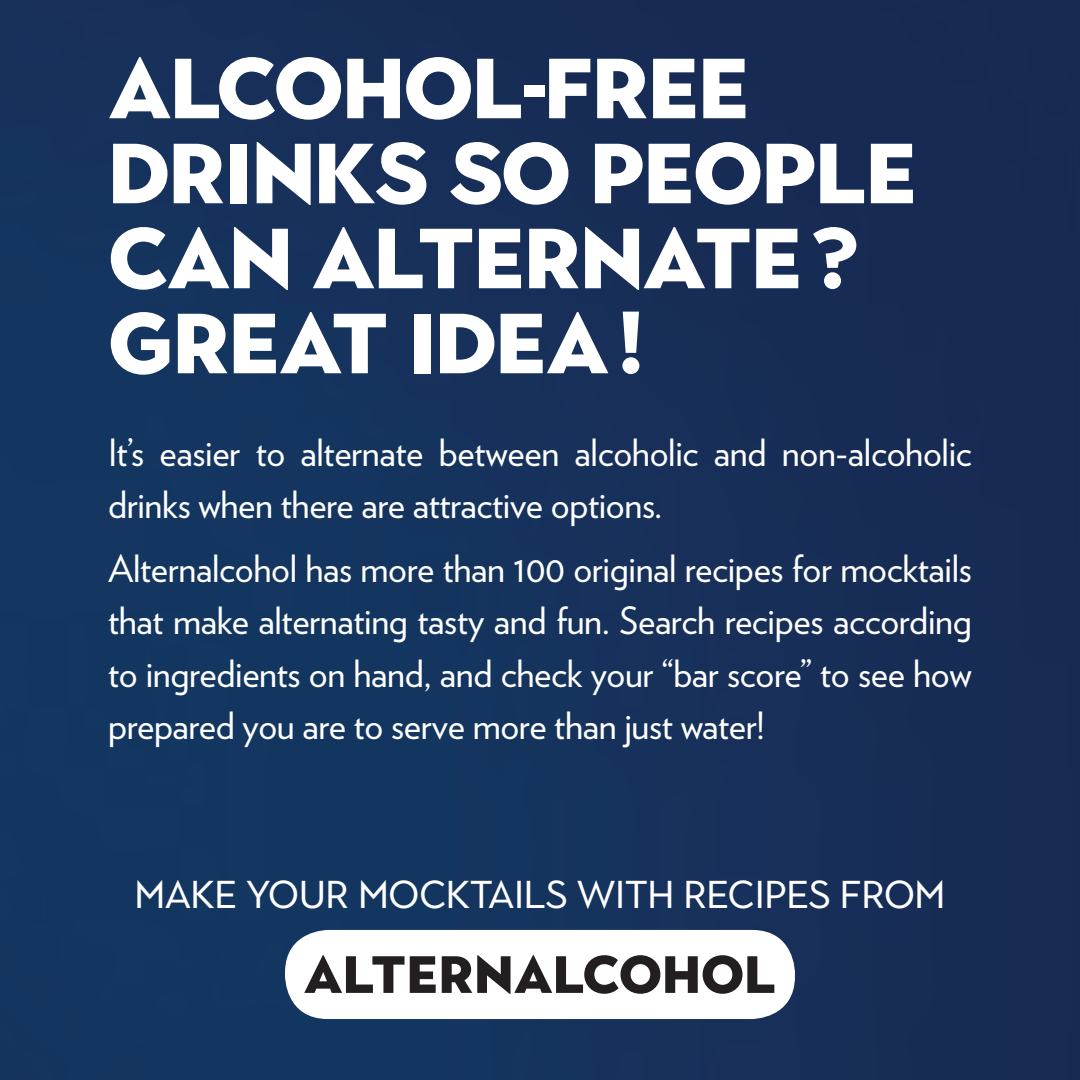
<style>
.page{position:relative;width:1080px;height:1080px;background:#17315b}
.page>*{position:absolute;margin:0;border:0;box-sizing:border-box;transform-origin:0 0}
.t1{font:900 85px/85px "Town 10 Display";letter-spacing:-.01em;color:#fff}
.t2{font:900 52.25px "Town 10 Display";letter-spacing:.01em;color:#231f20}
.t3{font:38.75px "Town 10 Display";color:#fff}
.t4{font:37.5px/52.5px "Verlag";letter-spacing:-.01em;color:#fff}
</style>
<div class="page">
<div style="left:285px;top:930px;width:510px;height:89px;background:#fff;border-radius:43px"></div>
<h1 class="t1" style="left:108px;top:48px;width:810px">ALCOHOL-FREE<br>DRINKS SO PEOPLE<br>CAN ALTERNATE?<br>GREAT IDEA!</h1>
<p class="t4" style="left:108px;top:424px;width:865px">It’s easier to alternate between alcoholic and non-alcoholic drinks when there are attractive options.</p>
<p class="t4" style="left:108px;top:540px;width:865px;text-align:justify">Alternalcohol has more than 100 original recipes for mocktails that make alternating tasty and fun. Search recipes according to ingredients on hand, and check your “bar score” to see how prepared you are to serve more than just water!</p>
<p class="t3" style="left:135px;top:872px;width:812px">MAKE YOUR MOCKTAILS WITH RECIPES FROM</p>
<h2 class="t2" style="left:304px;top:945px;width:474px">ALTERNALCOHOL</h2>
</div>
